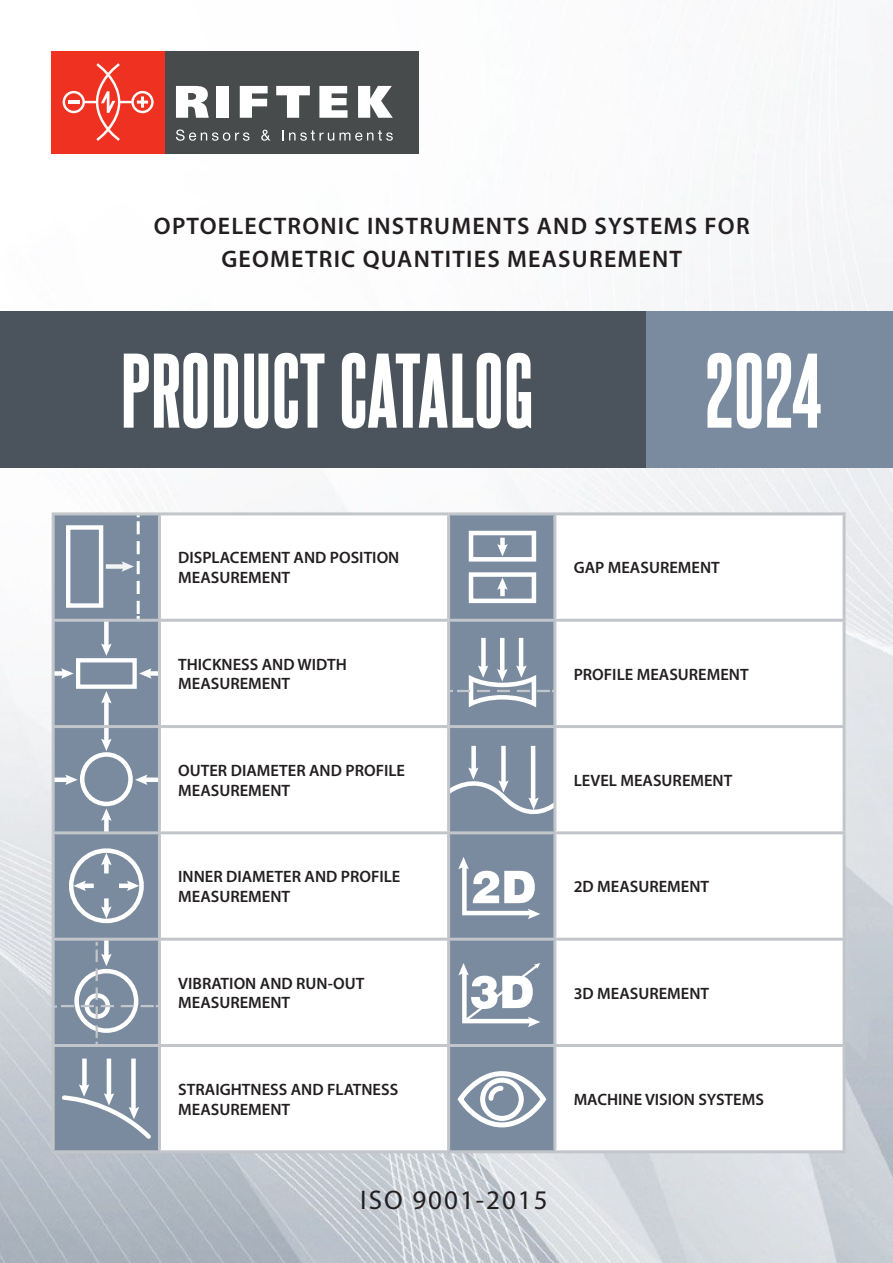
<style>
.page{position:relative;width:893px;height:1263px;background:#fff}
.page>*{position:absolute;margin:0;border:0;box-sizing:border-box;transform-origin:0 0}
.HEADERS{font:90px "Steelfish Eb";letter-spacing:.01em;color:#fff}
.t1{font:27px "Myriad Pro";letter-spacing:.075em;color:#231f20}
.t2{font:600 24px "Myriad Pro";letter-spacing:.05em;color:#231f20}
.t3{font:600 16.5px/19.8px "Myriad Pro";color:#231f20}
</style>
<div class="page">
<img style="left:0;top:12px;width:893px;height:1251px">
<div style="left:53px;top:513px;width:107px;height:107px;background:#7a8b9f"></div>
<div style="left:66px;top:525px;width:37px;height:83px;border:4px solid #fff"></div>
<div style="left:106px;top:564px;width:20px;height:5px;background:#f2f3f4"></div>
<svg style="left:122px;top:515px;width:18px;height:104px"></svg>
<div style="left:53px;top:620px;width:107px;height:107px;background:#7a8b9f"></div>
<div style="left:76px;top:658px;width:61px;height:31px;border:4px solid #fff"></div>
<div style="left:104px;top:620px;width:5px;height:27px;background:#fff"></div>
<svg style="left:101px;top:643px;width:11px;height:13px"></svg>
<div style="left:104px;top:699px;width:5px;height:28px;background:#fff"></div>
<svg style="left:101px;top:691px;width:11px;height:12px"></svg>
<div style="left:53px;top:671px;width:12px;height:5px;background:#fff"></div>
<svg style="left:61px;top:668px;width:13px;height:11px"></svg>
<div style="left:148px;top:671px;width:12px;height:5px;background:#fff"></div>
<svg style="left:139px;top:668px;width:13px;height:11px"></svg>
<div style="left:53px;top:727px;width:107px;height:106px;background:#7a8b9f"></div>
<div style="left:104px;top:817px;width:5px;height:16px;background:#fff"></div>
<div style="left:53px;top:777px;width:16px;height:5px;background:#fff"></div>
<div style="left:143px;top:777px;width:16px;height:5px;background:#fff"></div>
<svg style="left:65px;top:722px;width:82px;height:99px"></svg>
<div style="left:53px;top:833px;width:107px;height:106px;background:#7a8b9f"></div>
<svg style="left:69px;top:848px;width:75px;height:76px"></svg>
<div style="left:104px;top:939px;width:5px;height:19px;background:#fff"></div>
<svg style="left:55px;top:942px;width:103px;height:102px;background:#8b99ab"></svg>
<div style="left:53px;top:1045px;width:107px;height:106px;background:#7a8b9f"></div>
<div style="left:82px;top:1058px;width:5px;height:30px;background:#fff"></div>
<hr style="left:107px;top:1058px;width:4px;height:39px;background:#fff">
<div style="left:131px;top:1058px;width:5px;height:53px;background:#fff"></div>
<svg style="left:62px;top:1084px;width:89px;height:55px"></svg>
<svg style="left:161px;top:515px;width:682px;height:635px"></svg>
<hr style="left:52px;top:512px;width:107px;height:3px;background:#c2c5ca">
<hr style="left:52px;top:515px;width:3px;height:104px;background:#c2c5ca">
<hr style="left:52px;top:619px;width:107px;height:3px;background:#c2c5ca">
<hr style="left:52px;top:622px;width:3px;height:103px;background:#c2c5ca">
<hr style="left:52px;top:725px;width:107px;height:3px;background:#c2c5ca">
<hr style="left:52px;top:728px;width:3px;height:103px;background:#c2c5ca">
<hr style="left:52px;top:831px;width:107px;height:3px;background:#c2c5ca">
<hr style="left:52px;top:834px;width:3px;height:104px;background:#c2c5ca">
<hr style="left:52px;top:938px;width:107px;height:3px;background:#c2c5ca">
<hr style="left:52px;top:941px;width:3px;height:103px;background:#c2c5ca">
<hr style="left:52px;top:1044px;width:107px;height:3px;background:#c2c5ca">
<hr style="left:52px;top:1047px;width:3px;height:103px;background:#c2c5ca">
<hr style="left:52px;top:1150px;width:107px;height:3px;background:#c2c5ca">
<hr style="left:447px;top:515px;width:3px;height:104px;background:#c2c5ca">
<hr style="left:553px;top:515px;width:3px;height:104px;background:#c2c5ca">
<hr style="left:447px;top:622px;width:3px;height:103px;background:#c2c5ca">
<hr style="left:553px;top:622px;width:3px;height:103px;background:#c2c5ca">
<hr style="left:447px;top:728px;width:3px;height:103px;background:#c2c5ca">
<hr style="left:553px;top:728px;width:3px;height:103px;background:#c2c5ca">
<hr style="left:447px;top:834px;width:3px;height:104px;background:#c2c5ca">
<hr style="left:553px;top:834px;width:3px;height:104px;background:#c2c5ca">
<hr style="left:447px;top:941px;width:3px;height:103px;background:#c2c5ca">
<hr style="left:553px;top:941px;width:3px;height:103px;background:#c2c5ca">
<hr style="left:447px;top:1047px;width:3px;height:103px;background:#c2c5ca">
<hr style="left:553px;top:1047px;width:3px;height:103px;background:#c2c5ca">
<hr style="left:159px;top:512px;width:290px;height:3px;background:#c2c5ca">
<hr style="left:158px;top:515px;width:3px;height:104px;background:#c2c5ca">
<hr style="left:449px;top:512px;width:106px;height:3px;background:#c2c5ca">
<hr style="left:555px;top:512px;width:291px;height:3px;background:#c2c5ca">
<hr style="left:843px;top:515px;width:3px;height:104px;background:#c2c5ca">
<hr style="left:159px;top:619px;width:290px;height:3px;background:#c2c5ca">
<hr style="left:158px;top:622px;width:3px;height:103px;background:#c2c5ca">
<hr style="left:449px;top:619px;width:106px;height:3px;background:#c2c5ca">
<hr style="left:555px;top:619px;width:291px;height:3px;background:#c2c5ca">
<hr style="left:843px;top:622px;width:3px;height:103px;background:#c2c5ca">
<hr style="left:159px;top:725px;width:290px;height:3px;background:#c2c5ca">
<hr style="left:158px;top:728px;width:3px;height:103px;background:#c2c5ca">
<hr style="left:449px;top:725px;width:106px;height:3px;background:#c2c5ca">
<hr style="left:555px;top:725px;width:291px;height:3px;background:#c2c5ca">
<hr style="left:843px;top:728px;width:3px;height:103px;background:#c2c5ca">
<hr style="left:159px;top:831px;width:290px;height:3px;background:#c2c5ca">
<hr style="left:158px;top:834px;width:3px;height:104px;background:#c2c5ca">
<hr style="left:449px;top:831px;width:106px;height:3px;background:#c2c5ca">
<hr style="left:555px;top:831px;width:291px;height:3px;background:#c2c5ca">
<hr style="left:843px;top:834px;width:3px;height:104px;background:#c2c5ca">
<hr style="left:159px;top:938px;width:290px;height:3px;background:#c2c5ca">
<hr style="left:158px;top:941px;width:3px;height:103px;background:#c2c5ca">
<hr style="left:449px;top:938px;width:106px;height:3px;background:#c2c5ca">
<hr style="left:555px;top:938px;width:291px;height:3px;background:#c2c5ca">
<hr style="left:843px;top:941px;width:3px;height:103px;background:#c2c5ca">
<hr style="left:159px;top:1044px;width:290px;height:3px;background:#c2c5ca">
<hr style="left:158px;top:1047px;width:3px;height:103px;background:#c2c5ca">
<hr style="left:449px;top:1044px;width:106px;height:3px;background:#c2c5ca">
<hr style="left:555px;top:1044px;width:291px;height:3px;background:#c2c5ca">
<hr style="left:843px;top:1047px;width:3px;height:103px;background:#c2c5ca">
<hr style="left:159px;top:1150px;width:290px;height:3px;background:#c2c5ca">
<hr style="left:449px;top:1150px;width:106px;height:3px;background:#c2c5ca">
<hr style="left:555px;top:1150px;width:291px;height:3px;background:#c2c5ca">
<div style="left:0;top:311px;width:893px;height:157px;background:#4b545c"></div>
<div style="left:647px;top:311px;width:246px;height:157px;background:#7a8b9f"></div>
<div style="left:165px;top:51px;width:254px;height:102px;background:#484b4c"></div>
<div style="left:51px;top:51px;width:114px;height:102px;background:#ef3122"></div>
<svg style="left:63px;top:63px;width:91px;height:78px"></svg>
<svg style="left:240px;top:86px;width:28px;height:32px"></svg>
<div style="left:216px;top:86px;width:12px;height:32px;background:#fff"></div>
<svg style="left:176px;top:86px;width:33px;height:32px"></svg>
<svg style="left:358px;top:86px;width:35px;height:32px"></svg>
<svg style="left:319px;top:86px;width:29px;height:32px"></svg>
<svg style="left:276px;top:86px;width:34px;height:32px"></svg>
<svg style="left:176px;top:130px;width:74px;height:11px"></svg>
<svg style="left:261px;top:130px;width:9px;height:11px"></svg>
<svg style="left:282px;top:130px;width:111px;height:11px"></svg>
<p class="t2" style="left:154px;top:211px;width:597px">OPTOELECTRONIC INSTRUMENTS AND SYSTEMS FOR</p>
<p class="t2" style="left:221px;top:244px;width:462px">GEOMETRIC QUANTITIES MEASUREMENT</p>
<p class="HEADERS" style="left:121px;top:326px;width:414px">PRODUCT CATALOG</p>
<p class="HEADERS" style="left:705px;top:326px;width:118px">2024</p>
<p class="t3" style="left:178px;top:547px;width:223px">DISPLACEMENT AND POSITION</p>
<p class="t3" style="left:178px;top:567px;width:114px">MEASUREMENT</p>
<p class="t3" style="left:178px;top:654px;width:170px">THICKNESS AND WIDTH</p>
<p class="t3" style="left:178px;top:674px;width:114px">MEASUREMENT</p>
<p class="t3" style="left:178px;top:760px;width:228px">OUTER DIAMETER AND PROFILE</p>
<p class="t3" style="left:178px;top:780px;width:114px">MEASUREMENT</p>
<p class="t3" style="left:178px;top:866px;width:224px">INNER DIAMETER AND PROFILE</p>
<p class="t3" style="left:178px;top:886px;width:114px">MEASUREMENT</p>
<p class="t3" style="left:178px;top:973px;width:188px">VIBRATION AND RUN-OUT</p>
<p class="t3" style="left:178px;top:992px;width:114px">MEASUREMENT</p>
<p class="t3" style="left:574px;top:557px;width:148px">GAP MEASUREMENT</p>
<p class="t3" style="left:574px;top:664px;width:177px">PROFILE MEASUREMENT</p>
<p class="t3" style="left:574px;top:770px;width:160px">LEVEL MEASUREMENT</p>
<p class="t3" style="left:574px;top:876px;width:137px">2D MEASUREMENT</p>
<p class="t3" style="left:574px;top:983px;width:137px">3D MEASUREMENT</p>
<p class="t3" style="left:178px;top:1079px;width:222px">STRAIGHTNESS AND FLATNESS<br>MEASUREMENT</p>
<p class="t3" style="left:574px;top:1089px;width:192px">MACHINE VISION SYSTEMS</p>
<p class="t1" style="left:360px;top:1184px;width:189px">ISO 9001-2015</p>
</div>
